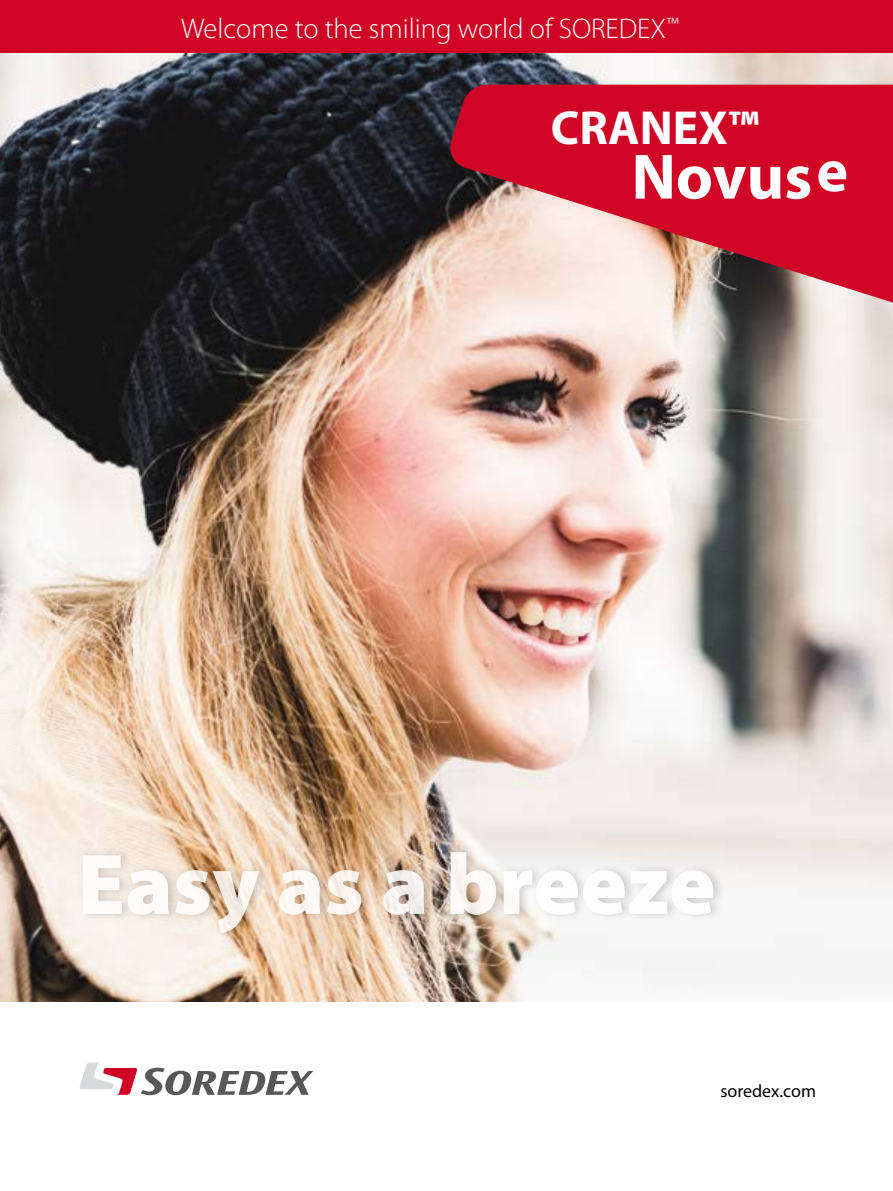
<style>
.page{position:relative;width:893px;height:1191px;background:#fff}
.page>*{position:absolute;margin:0;border:0;box-sizing:border-box;transform-origin:0 0}
.t1{font:900 87px "Myriad Pro";color:#fff}
.t2{font:700 64.5px "Myriad Pro";color:#fff}
.t3{font:700 48px "Myriad Pro";color:#fff}
.t4{font:300 28.5px "Myriad Pro";color:#fff}
.t5{font:18px "Myriad Pro";color:#000}
.s1{font-size:60px}
</style>
<div class="page">
<img style="left:0;top:53px;width:893px;height:948px">
<div style="left:0;top:0;width:893px;height:53px;background:#d00525"></div>
<svg style="left:445px;top:85px;width:448px;height:239px;background:#ce4c5c"></svg>
<svg style="left:80px;top:1062px;width:233px;height:33px"></svg>
<div style="left:78px;top:843px;width:648px;height:98px;background:#000;opacity:.2"></div>
<p class="t4" style="left:181px;top:12px;width:499px">Welcome to the smiling world of SOREDEX<sup>™</sup></p>
<h3 class="t3" style="left:551px;top:96px;width:210px">CRANEX™</h3>
<h2 class="t2" style="left:631px;top:135px;width:218px">Novus<span class="s1">e</span></h2>
<h1 class="t1" style="left:77px;top:835px;width:640px">Easy as a breeze</h1>
<p class="t5" style="left:720px;top:1079px;width:97px">soredex.com</p>
</div>
